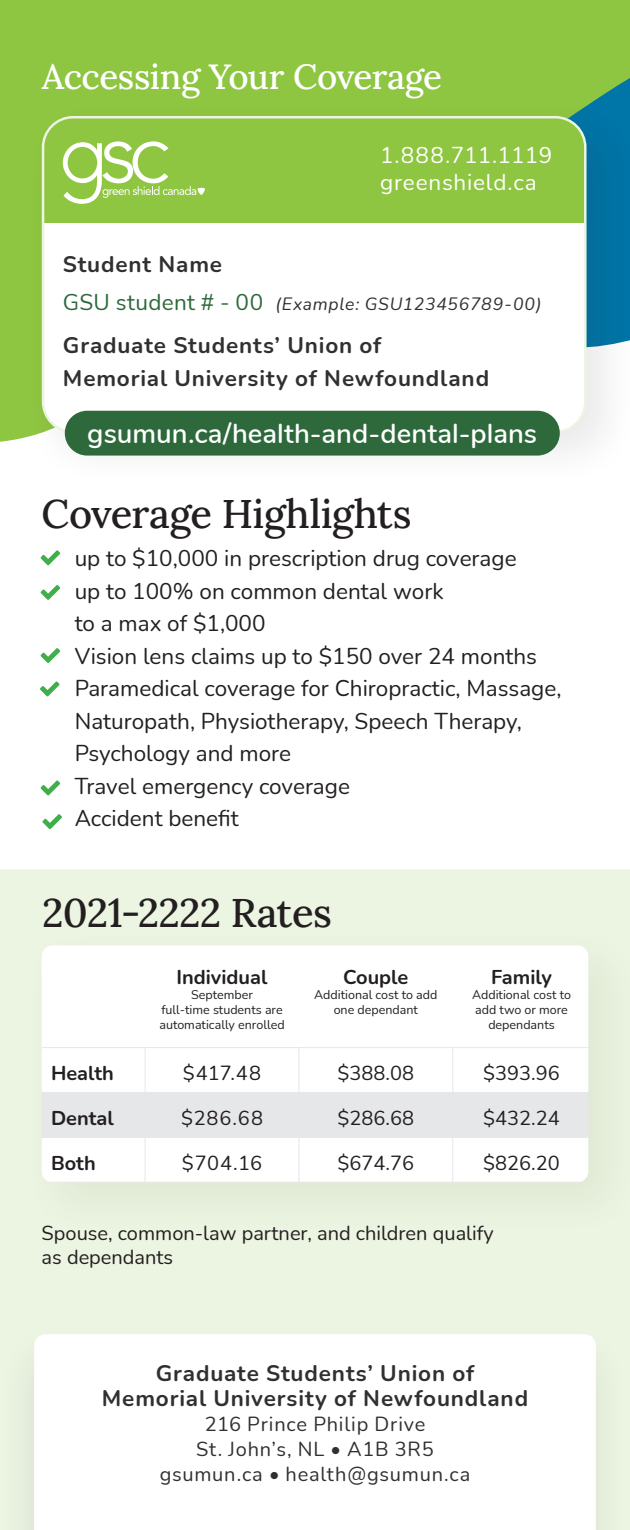
<style>
.page{position:relative;width:630px;height:1530px;background:#fff}
.page>*{position:absolute;margin:0;border:0;box-sizing:border-box;transform-origin:0 0}
.t1{font:40px "Lora";letter-spacing:-.015em;color:#231f20}
.t2{font:35px "Lora";letter-spacing:-.015em;color:#fff}
.t3{font:600 27.5px "Nunito";color:#fff}
.Paragraph_Style_1_co{font:22.5px/32.5px "Nunito";color:#231f20}
.t4{font:700 22.5px/25px "Nunito";letter-spacing:.035em;color:#303030;text-align:center}
.t5{font:22.5px "Nunito";letter-spacing:.005em;color:#fff}
.t6{font:22.5px "Nunito";letter-spacing:.035em;color:#fff}
.t7{font:20px/24px "Nunito";color:#231f20}
.t8{font:20px/25px "Nunito";letter-spacing:.04em;color:#303030;text-align:center}
.t9{font:700 20px "Nunito";color:#231f20}
.t10{font:italic 17.5px "Nunito";letter-spacing:.04em;color:#303030}
.t11{font:12.5px/15px "Nunito";color:#231f20;text-align:center}
.s1{font-style:normal;font-size:22.5px;color:#2d693b}
</style>
<div class="page">
<div style="left:0;top:0;width:438px;height:442px;background:#8ec541"></div>
<div style="left:0;top:869px;width:630px;height:452px;background:#ecf4e2"></div>
<svg style="left:438px;top:0;width:192px;height:925px"></svg>
<svg style="left:41px;top:550px;width:19px;height:15px"></svg>
<svg style="left:41px;top:585px;width:19px;height:15px"></svg>
<svg style="left:41px;top:648px;width:19px;height:15px"></svg>
<svg style="left:41px;top:781px;width:19px;height:14px"></svg>
<svg style="left:42px;top:814px;width:20px;height:15px"></svg>
<div style="left:0;top:1321px;width:630px;height:209px;background:#ebf3e1"></div>
<div style="left:34px;top:1334px;width:562px;height:196px;background:#fff"></div>
<div style="left:21px;top:96px;width:609px;height:393px;background:#231f20;opacity:.1"></div>
<div style="left:43px;top:117px;width:542px;height:315px;background:#fff;border-radius:30px"></div>
<div style="left:43px;top:117px;width:542px;height:106px;background:#8ec541"></div>
<svg style="left:63px;top:141px;width:142px;height:63px"></svg>
<div style="left:21px;top:925px;width:609px;height:313px;background:#eaf2e0"></div>
<div style="left:42px;top:945px;width:546px;height:102px;background:#fff"></div>
<svg style="left:42px;top:1048px;width:546px;height:134px"></svg>
<hr style="left:42px;top:1047px;width:103px;height:1px;background:#e6e7e9">
<hr style="left:145px;top:1047px;width:154px;height:1px;background:#e6e7e9">
<hr style="left:145px;top:1048px;width:1px;height:44px;background:#e6e7e9">
<hr style="left:299px;top:1047px;width:154px;height:1px;background:#e6e7e9">
<hr style="left:299px;top:1048px;width:1px;height:44px;background:#e6e7e9">
<hr style="left:453px;top:1047px;width:135px;height:1px;background:#e6e7e9">
<hr style="left:452px;top:1048px;width:1px;height:44px;background:#e6e7e9">
<hr style="left:42px;top:1092px;width:103px;height:1px;background:#e6e7e9">
<hr style="left:145px;top:1092px;width:154px;height:1px;background:#e6e7e9">
<hr style="left:145px;top:1093px;width:1px;height:44px;background:#e6e7e9">
<hr style="left:299px;top:1092px;width:154px;height:1px;background:#e6e7e9">
<hr style="left:299px;top:1093px;width:1px;height:44px;background:#e6e7e9">
<hr style="left:453px;top:1092px;width:135px;height:1px;background:#e6e7e9">
<hr style="left:452px;top:1093px;width:1px;height:44px;background:#e6e7e9">
<hr style="left:42px;top:1137px;width:103px;height:1px;background:#e6e7e9">
<hr style="left:145px;top:1137px;width:154px;height:1px;background:#e6e7e9">
<hr style="left:145px;top:1138px;width:1px;height:44px;background:#e6e7e9">
<hr style="left:299px;top:1137px;width:154px;height:1px;background:#e6e7e9">
<hr style="left:299px;top:1138px;width:1px;height:44px;background:#e6e7e9">
<hr style="left:453px;top:1137px;width:135px;height:1px;background:#e6e7e9">
<hr style="left:452px;top:1138px;width:1px;height:44px;background:#e6e7e9">
<hr style="left:42px;top:1182px;width:103px;height:1px;background:#e6e7e9">
<hr style="left:145px;top:1182px;width:154px;height:1px;background:#e6e7e9">
<hr style="left:299px;top:1182px;width:154px;height:1px;background:#e6e7e9">
<hr style="left:453px;top:1182px;width:135px;height:1px;background:#e6e7e9">
<div style="left:65px;top:411px;width:495px;height:45px;background:#2d693b;border-radius:22px"></div>
<svg style="left:40px;top:682px;width:19px;height:14px"></svg>
<p class="t2" style="left:42px;top:50px;width:402px">Accessing Your Coverage</p>
<p class="t5" style="left:380px;top:140px;width:174px">1.888.711.1119</p>
<p class="t6" style="left:380px;top:167px;width:158px">greenshield.ca</p>
<p class="t4" style="left:63px;top:251px;width:161px">Student Name</p>
<p class="t10" style="left:63px;top:291px;width:480px"><span class="s1">GSU student # - 00</span> (Example: GSU123456789-00)</p>
<p class="t4" style="left:63px;top:332px;width:320px">Graduate Students’ Union of</p>
<p class="t4" style="left:63px;top:365px;width:428px">Memorial University of Newfoundland</p>
<p class="t3" style="left:87px;top:413px;width:451px">gsumun.ca/health-and-dental-plans</p>
<p class="t1" style="left:42px;top:483px;width:371px">Coverage Highlights</p>
<p class="Paragraph_Style_1_co" style="left:75px;top:541px;width:443px">up to $10,000 in prescription drug coverage</p>
<p class="Paragraph_Style_1_co" style="left:75px;top:574px;width:370px">up to 100% on common dental work</p>
<p class="Paragraph_Style_1_co" style="left:75px;top:606px;width:192px">to a max of $1,000</p>
<p class="Paragraph_Style_1_co" style="left:75px;top:639px;width:464px">Vision lens claims up to $150 over 24 months</p>
<p class="Paragraph_Style_1_co" style="left:75px;top:671px;width:488px">Paramedical coverage for Chiropractic, Massage,<br>Naturopath, Physiotherapy, Speech Therapy,<br>Psychology and more</p>
<p class="Paragraph_Style_1_co" style="left:75px;top:769px;width:277px">Travel emergency coverage</p>
<p class="Paragraph_Style_1_co" style="left:75px;top:801px;width:165px">Accident benefit</p>
<p class="t1" style="left:42px;top:882px;width:291px">2021-2222 Rates</p>
<p class="t9" style="left:177px;top:963px;width:92px">Individual</p>
<p class="t11" style="left:159px;top:987px;width:127px">September<br>full-time students are automatically enrolled</p>
<p class="t9" style="left:343px;top:963px;width:67px">Couple</p>
<p class="t11" style="left:314px;top:987px;width:125px">Additional cost to add one dependant</p>
<p class="t9" style="left:491px;top:963px;width:63px">Family</p>
<p class="t11" style="left:472px;top:987px;width:100px">Additional cost to add two or more dependants</p>
<p class="t9" style="left:51px;top:1059px;width:65px">Health</p>
<p class="t7" style="left:183px;top:1060px;width:80px">$417.48</p>
<p class="t7" style="left:338px;top:1060px;width:78px">$388.08</p>
<p class="t7" style="left:483px;top:1060px;width:78px">$393.96</p>
<p class="t9" style="left:51px;top:1104px;width:64px">Dental</p>
<p class="t7" style="left:181px;top:1105px;width:84px">$286.68</p>
<p class="t7" style="left:338px;top:1105px;width:78px">$286.68</p>
<p class="t7" style="left:483px;top:1105px;width:78px">$432.24</p>
<p class="t9" style="left:51px;top:1149px;width:46px">Both</p>
<p class="t7" style="left:182px;top:1150px;width:82px">$704.16</p>
<p class="t7" style="left:338px;top:1150px;width:78px">$674.76</p>
<p class="t7" style="left:483px;top:1150px;width:78px">$826.20</p>
<p class="t7" style="left:42px;top:1220px;width:454px">Spouse, common-law partner, and children qualify as dependants</p>
<p class="t4" style="left:102px;top:1359px;width:428px">Graduate Students’ Union of<br>Memorial University of Newfoundland</p>
<p class="t8" style="left:160px;top:1411px;width:312px">216 Prince Philip Drive<br>St. John’s, NL • A1B 3R5 gsumun.ca • health@gsumun.ca</p>
</div>
